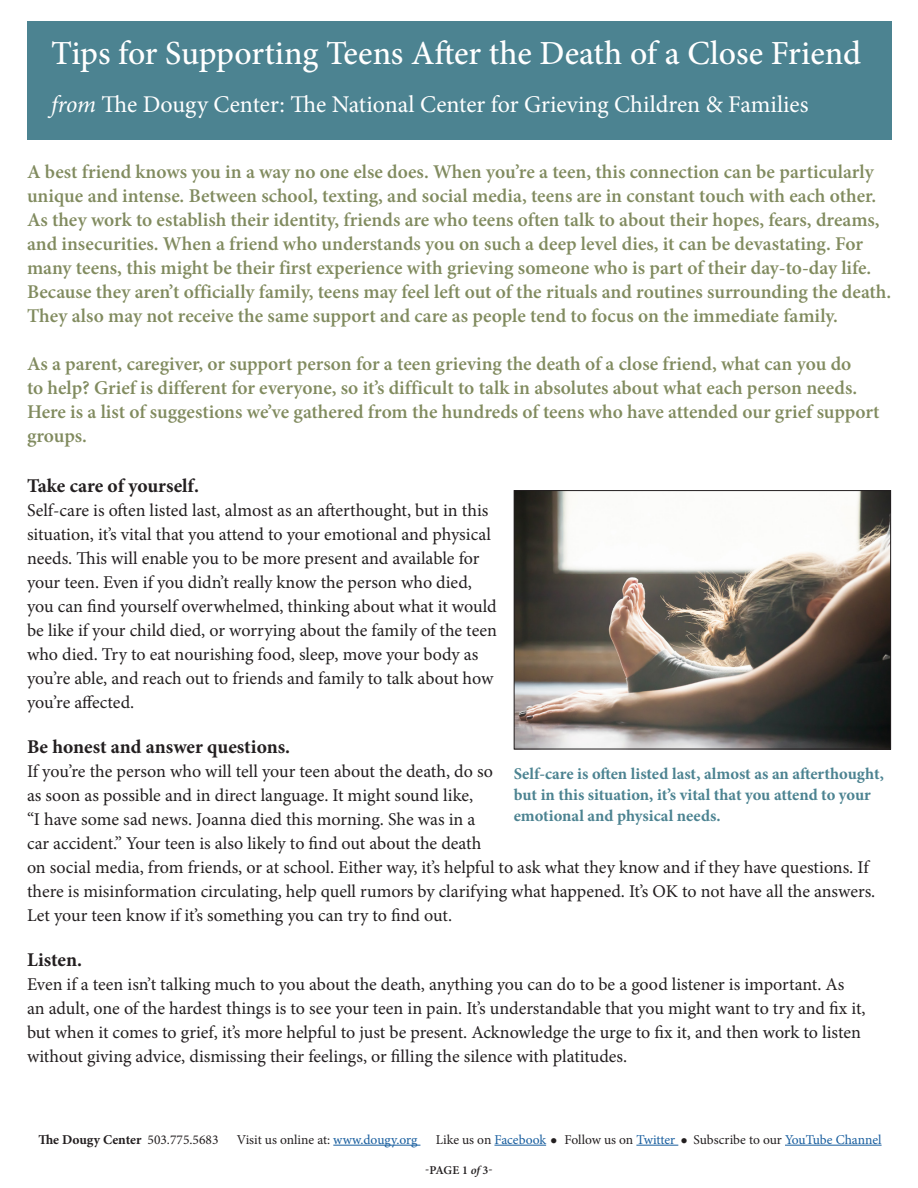
<style>
.page{position:relative;width:918px;height:1188px;background:#fff}
.page>*{position:absolute;margin:0;border:0;box-sizing:border-box;transform-origin:0 0}
.t1{font:500 33.75px "Minion Pro";color:#fff}
.t2{font:24px "Minion Pro";color:#fff}
.t3{font:600 19.5px/24px "Minion Pro";color:#818b5f}
.t4{font:700 19.5px "Minion Pro";color:#231f20}
.t5{font:18px/24px "Minion Pro";letter-spacing:-.005em;color:#231f20}
.t6{font:700 16.5px/21px "Minion Pro";color:#4c8391}
.t7{font:13.5px "Minion Pro";letter-spacing:-.005em;color:#231f20}
.t8{font:700 13.5px "Minion Pro";letter-spacing:-.005em;color:#231f20}
.t9{font:600 12px "Minion Pro";color:#231f20}
.t10{font:9px "Wingdings";color:#231f20}
.s1{font-style:italic}
.s2{font-weight:400}
.s3{color:#175d9e}
</style>
<div class="page">
<div style="left:27px;top:21px;width:864px;height:119px;background:#4c8391"></div>
<hr style="left:333px;top:1145px;width:87px;height:1px;background:#175d9e">
<hr style="left:494px;top:1145px;width:52px;height:1px;background:#175d9e">
<hr style="left:636px;top:1145px;width:42px;height:1px;background:#175d9e">
<hr style="left:785px;top:1145px;width:97px;height:1px;background:#175d9e">
<img style="left:516px;top:492px;width:373px;height:255px">
<div style="left:514px;top:490px;width:377px;height:259px;border:1px solid #231f20"></div>
<p class="t1" style="left:51px;top:30px;width:812px">Tips for Supporting Teens After the Death of a Close Friend</p>
<p class="t2" style="left:51px;top:88px;width:759px"><span class="s1">from</span> The Dougy Center: The National Center for Grieving Children &amp; Families</p>
<p class="t3" style="left:27px;top:160px;width:866px">A best friend knows you in a way no one else does. When you’re a teen, this connection can be particularly unique and intense. Between school, texting, and social media, teens are in constant touch with each other.<br>As they work to establish their identity, friends are who teens often talk to about their hopes, fears, dreams, and insecurities. When a friend who understands you on such a deep level dies, it can be devastating. For many teens, this might be their first experience with grieving someone who is part of their day-to-day life.<br>Because they aren’t officially family, teens may feel left out of the rituals and routines surrounding the death.<br>They also may not receive the same support and care as people tend to focus on the immediate family.</p>
<p class="t3" style="left:27px;top:352px;width:854px">As a parent, caregiver, or support person for a teen grieving the death of a close friend, what can you do<br>to help? Grief is different for everyone, so it’s difficult to talk in absolutes about what each person needs.<br>Here is a list of suggestions we’ve gathered from the hundreds of teens who have attended our grief support groups.</p>
<p class="t4" style="left:27px;top:472px;width:174px">Take care of yourself.</p>
<p class="t5" style="left:27px;top:499px;width:471px">Self-care is often listed last, almost as an afterthought, but in this situation, it’s vital that you attend to your emotional and physical needs. This will enable you to be more present and available for your teen. Even if you didn’t really know the person who died, you can find yourself overwhelmed, thinking about what it would be like if your child died, or worrying about the family of the teen who died. Try to eat nourishing food, sleep, move your body as you’re able, and reach out to friends and family to talk about how you’re affected.</p>
<p class="t4" style="left:27px;top:733px;width:265px">Be honest and answer questions.</p>
<p class="t5" style="left:27px;top:760px;width:850px">If you’re the person who will tell your teen about the death, do so<br>as soon as possible and in direct language. It might sound like,<br>“I have some sad news. Joanna died this morning. She was in a<br>car accident.” Your teen is also likely to find out about the death<br>on social media, from friends, or at school. Either way, it’s helpful to ask what they know and if they have questions. If there is misinformation circulating, help quell rumors by clarifying what happened. It’s OK to not have all the answers.<br>Let your teen know if it’s something you can try to find out.</p>
<p class="t4" style="left:27px;top:946px;width:57px">Listen.</p>
<p class="t5" style="left:27px;top:973px;width:840px">Even if a teen isn’t talking much to you about the death, anything you can do to be a good listener is important. As an adult, one of the hardest things is to see your teen in pain. It’s understandable that you might want to try and fix it, but when it comes to grief, it’s more helpful to just be present. Acknowledge the urge to fix it, and then work to listen without giving advice, dismissing their feelings, or filling the silence with platitudes.</p>
<p class="t6" style="left:514px;top:763px;width:372px">Self-care is often listed last, almost as an afterthought, but in this situation, it’s vital that you attend to your emotional and physical needs.</p>
<p class="t8" style="left:38px;top:1130px;width:182px">The Dougy Center <span class="s2">503.775.5683</span></p>
<p class="t7" style="left:237px;top:1130px;width:182px">Visit us online at: <span class="s3">www.dougy.org</span></p>
<p class="t7" style="left:436px;top:1130px;width:112px">Like us on <span class="s3">Facebook</span></p>
<p class="t7" style="left:565px;top:1130px;width:112px">Follow us on <span class="s3">Twitter</span></p>
<p class="t10" style="left:550px;top:1136px;width:8px">●</p>
<p class="t7" style="left:694px;top:1130px;width:189px">Subscribe to our <span class="s3">YouTube Channel</span></p>
<p class="t10" style="left:681px;top:1136px;width:8px">●</p>
<p class="t9" style="left:425px;top:1162px;width:69px">-PAGE 1 <span class="s1">of</span> 3-</p>
</div>
